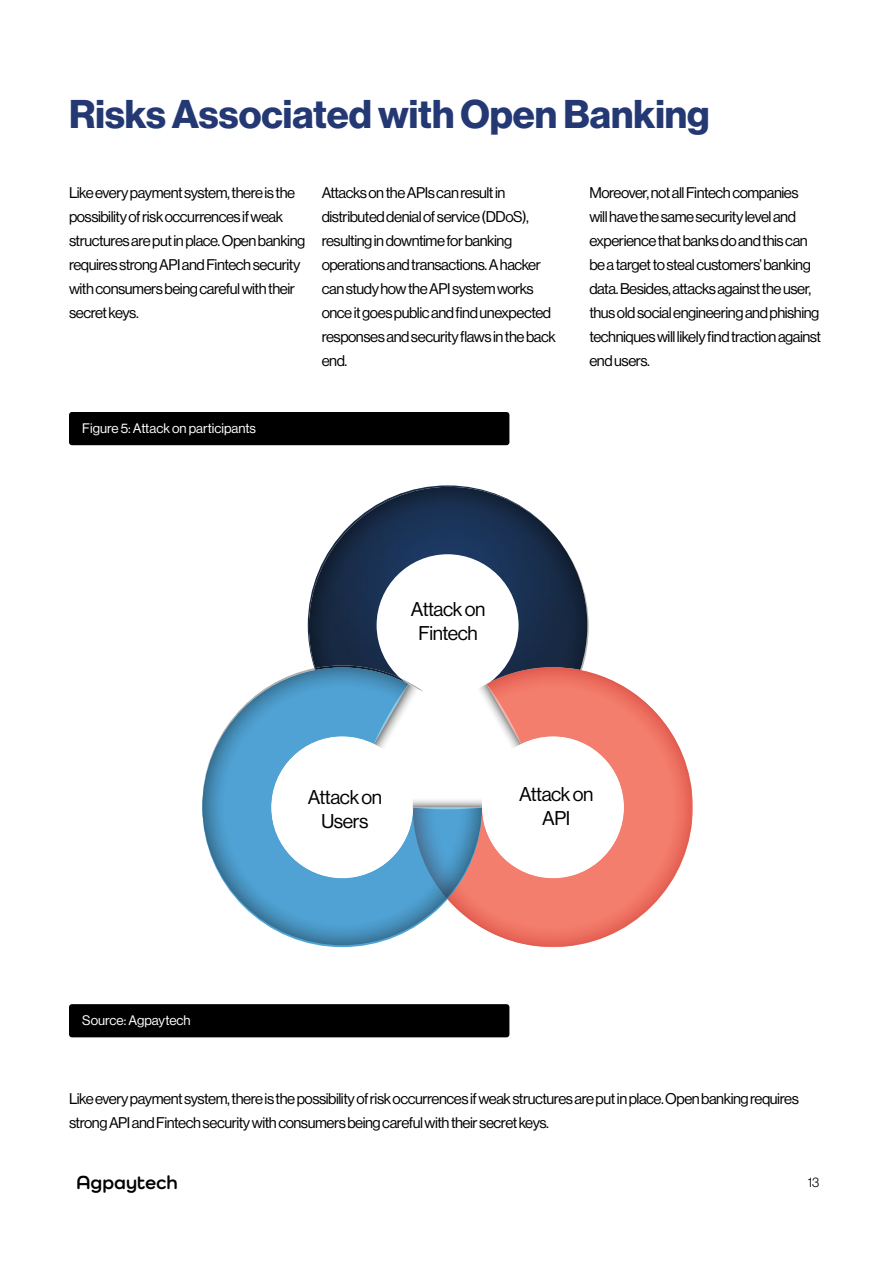
<style>
.page{position:relative;width:893px;height:1263px;background:#fff}
.page>*{position:absolute;margin:0;border:0;box-sizing:border-box;transform-origin:0 0}
.t1{font:700 39.3px "Neue Haas Display";color:#243973}
.t2{font:19.5px/24px "Neue Haas Display";letter-spacing:-.02em;color:#000;text-align:center}
.t3{font:700 19.5px "Como";color:#000}
.t4{font:15.15px/24px "Neue Haas Display";letter-spacing:-.03em;color:#000}
.t5{font:13.5px "Neue Haas Display";color:#fff}
.t6{font:300 13.5px "Neue Haas Display";color:#000}
</style>
<div class="page">
<div style="left:69px;top:412px;width:440px;height:33px;background:#000;border-radius:3px"></div>
<div style="left:69px;top:1004px;width:440px;height:33px;background:#000;border-radius:3px"></div>
<img style="left:339px;top:487px;width:217px;height:50px">
<svg style="left:448px;top:672px;width:244px;height:274px"></svg>
<svg style="left:236px;top:899px;width:211px;height:46px"></svg>
<svg style="left:202px;top:537px;width:387px;height:362px"></svg>
<h1 class="t1" style="left:69px;top:91px;width:642px">Risks Associated with Open Banking</h1>
<p class="t4" style="left:69px;top:181px;width:238px">Like every payment system, there is the possibility of risk occurrences if weak structures are put in place. Open banking requires strong API and Fintech security with consumers being careful with their secret keys.</p>
<p class="t4" style="left:322px;top:181px;width:236px">Attacks on the APIs can result in distributed denial of service (DDoS), resulting in downtime for banking operations and transactions. A hacker can study how the API system works once it goes public and find unexpected responses and security flaws in the back end.</p>
<p class="t4" style="left:589px;top:181px;width:233px">Moreover, not all Fintech companies<br>will have the same security level and experience that banks do and this can be a target to steal customers’ banking data. Besides, attacks against the user, thus old social engineering and phishing techniques will likely find traction against end users.</p>
<p class="t5" style="left:82px;top:421px;width:175px">Figure 5: Attack on participants</p>
<p class="t2" style="left:411px;top:597px;width:76px">Attack on<br>Fintech</p>
<p class="t2" style="left:308px;top:786px;width:76px">Attack on<br>Users</p>
<p class="t2" style="left:519px;top:782px;width:76px">Attack on<br>API</p>
<p class="t5" style="left:82px;top:1013px;width:110px">Source: Agpaytech</p>
<p class="t4" style="left:69px;top:1087px;width:731px">Like every payment system, there is the possibility of risk occurrences if weak structures are put in place. Open banking requires strong API and Fintech security with consumers being careful with their secret keys.</p>
<p class="t3" style="left:76px;top:1170px;width:103px">Agpaytech</p>
<p class="t6" style="left:808px;top:1174px;width:13px">13</p>
</div>
